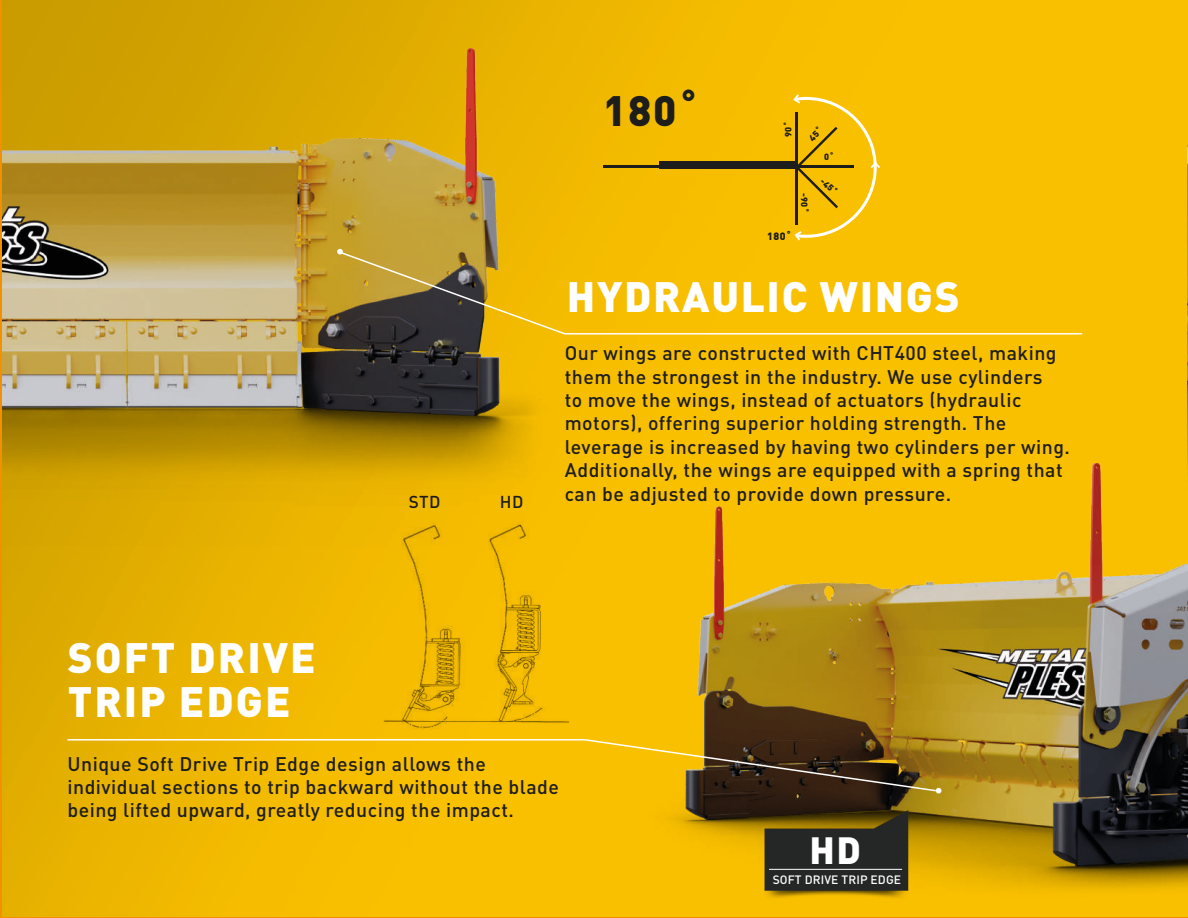
<style>
.page{position:relative;width:1188px;height:918px;background:#fff}
.page>*{position:absolute;margin:0;border:0;box-sizing:border-box;transform-origin:0 0}
.t1{font:900 42px/43.5px "DINOT";letter-spacing:.05em;color:#fff}
.t2{font:900 42px "DINOT";color:#1d1d1b}
.t3{font:900 37.5px "DINOT";color:#fff}
.t4{font:500 19.5px/23.4px "DINOT";letter-spacing:.025em;color:#1d1d1b}
.t5{font:500 17.1px "DINOT";color:#1d1d1b}
.t6{font:500 12px "DINOT";letter-spacing:.01em;color:#fff}
.t7{font:900 10.5px "DINOT";color:#1d1d1b}
.t8{font:900 9px "DINOT";color:#1d1d1b}
</style>
<div class="page">
<div style="left:0;top:0;width:1188px;height:918px;background:linear-gradient(to right,#e9b300,#fec400)"></div>
<img style="left:373px;top:545px;width:195px;height:188px">
<img style="left:621px;top:464px;width:566px;height:443px">
<img style="left:3px;top:1px;width:575px;height:544px">
<hr style="left:603px;top:166px;width:251px;height:2px;background:#1d1d1b">
<div style="left:659px;top:161px;width:139px;height:7px;background:#1d1d1b"></div>
<svg style="left:66px;top:738px;width:872px;height:54px;background:#c5980c"></svg>
<svg style="left:338px;top:250px;width:746px;height:85px;background:#deae0f"></svg>
<svg style="left:337px;top:249px;width:6px;height:6px"></svg>
<svg style="left:936px;top:788px;width:5px;height:6px"></svg>
<img style="left:764px;top:890px;width:144px;height:23px">
<svg style="left:765px;top:810px;width:143px;height:81px;background:#322e1f"></svg>
<hr style="left:769px;top:869px;width:133px;height:1px;background:#fff">
<img style="left:1187px;top:0;width:1px;height:528px">
<svg style="left:792px;top:92px;width:90px;height:150px;background:#ecb90f"></svg>
<p class="t5" style="left:409px;top:490px;width:33px">STD</p>
<p class="t5" style="left:500px;top:490px;width:25px">HD</p>
<h1 class="t2" style="left:603px;top:83px;width:98px">180˚</h1>
<p class="t8" style="left:782px;top:137px;width:17px;rotate:-90deg">90˚</p>
<p class="t7" style="left:767px;top:229px;width:26px">180˚</p>
<p class="t8" style="left:811px;top:193px;width:21px;rotate:90deg">-90˚</p>
<p class="t8" style="left:824px;top:151px;width:11px">0˚</p>
<p class="t8" style="left:826px;top:175px;width:21px;rotate:45deg">-45˚</p>
<h1 class="t1" style="left:567px;top:274px;width:394px">HYDRAULIC WINGS</h1>
<p class="t4" style="left:565px;top:341px;width:507px">Our wings are constructed with CHT400 steel, making them the strongest in the industry. We use cylinders<br>to move the wings, instead of actuators (hydraulic motors), offering superior holding strength. The leverage is increased by having two cylinders per wing.<br>Additionally, the wings are equipped with a spring that can be adjusted to provide down pressure.</p>
<h1 class="t1" style="left:68px;top:635px;width:250px">SOFT DRIVE<br>TRIP EDGE</h1>
<p class="t4" style="left:68px;top:751px;width:493px">Unique Soft Drive Trip Edge design allows the individual sections to trip backward without the blade being lifted upward, greatly reducing the impact.</p>
<h2 class="t3" style="left:809px;top:825px;width:53px">HD</h2>
<p class="t6" style="left:773px;top:872px;width:130px">SOFT DRIVE TRIP EDGE</p>
</div>
